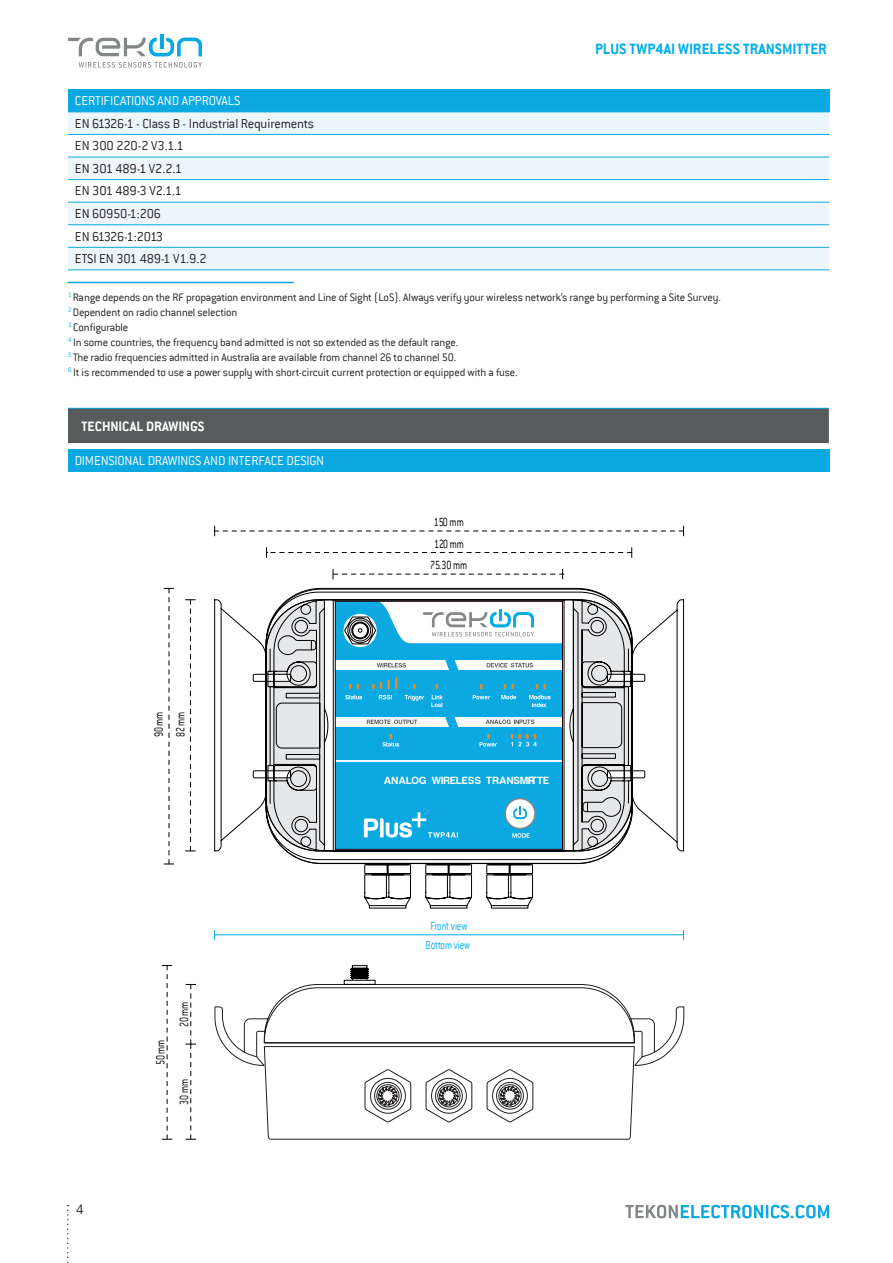
<style>
.page{position:relative;width:893px;height:1263px;background:#fff}
.page>*{position:absolute;margin:0;border:0;box-sizing:border-box;transform-origin:0 0}
.t1{font:700 16.5px "Conduit ITC";color:#00afea}
.t2{font:700 15px "Conduit ITC";color:#fff}
.t3{font:300 15px "Conduit ITC";color:#231f20}
.t4{font:300 14.25px "Conduit ITC";letter-spacing:-.015em;color:#231f20}
.t5{font:300 14.25px "Conduit ITC";letter-spacing:-.01em;color:#fff}
.t6{font:300 14.25px "Conduit ITC";letter-spacing:-.055em;color:#231f20}
.t7{font:300 13.05px "Conduit ITC";color:#000001;scale:.75 1}
.t8{font:300 13.05px "Conduit ITC";color:#00afea;scale:.75 1}
.t9{font:300 12px "Conduit ITC";letter-spacing:-.015em;color:#231f20}
.t10{font:700 10.65px "Harabara Mais Bold Harabara Mais";color:#fff}
</style>
<div class="page">
<svg style="left:625px;top:1205px;width:204px;height:13px"></svg>
<svg style="left:67px;top:1205px;width:2px;height:58px"></svg>
<svg style="left:68px;top:34px;width:134px;height:22px"></svg>
<svg style="left:79px;top:62px;width:123px;height:6px"></svg>
<div style="left:68px;top:89px;width:761px;height:23px;background:#0ba8e1"></div>
<svg style="left:68px;top:113px;width:761px;height:157px;fill:#ebf7fc"></svg>
<svg style="left:68px;top:158px;width:761px;height:66px;fill:#edf6fc"></svg>
<hr style="left:68px;top:112px;width:761px;height:1px;background:#0ba8e1">
<hr style="left:68px;top:134px;width:761px;height:1px;background:#0ba8e1">
<hr style="left:68px;top:157px;width:761px;height:1px;background:#0ba8e1">
<hr style="left:68px;top:179px;width:761px;height:1px;background:#0ba8e1">
<hr style="left:68px;top:202px;width:761px;height:1px;background:#0ba8e1">
<hr style="left:68px;top:224px;width:761px;height:1px;background:#0ba8e1">
<hr style="left:68px;top:247px;width:761px;height:1px;background:#0ba8e1">
<hr style="left:68px;top:270px;width:761px;height:1px;background:#0ba8e1">
<div style="left:69px;top:408px;width:759px;height:35px;background:#585b5c"></div>
<hr style="left:68px;top:408px;width:2px;height:35px;background:#585b5c">
<hr style="left:827px;top:408px;width:2px;height:35px;background:#585b5c">
<hr style="left:68px;top:408px;width:761px;height:1px;background:#0ba8e1">
<div style="left:68px;top:449px;width:761px;height:23px;background:#0ba8e1"></div>
<svg style="left:214px;top:984px;width:470px;height:156px"></svg>
<div style="left:344px;top:980px;width:31px;height:5px;border:1px solid #000001"></div>
<svg style="left:186px;top:984px;width:10px;height:156px"></svg>
<svg style="left:162px;top:965px;width:10px;height:175px"></svg>
<svg style="left:350px;top:965px;width:19px;height:15px"></svg>
<hr style="left:67px;top:282px;width:227px;height:1px;background:#0ba8e1">
<svg style="left:214px;top:588px;width:470px;height:276px"></svg>
<svg style="left:266px;top:548px;width:366px;height:9px"></svg>
<svg style="left:333px;top:569px;width:231px;height:10px"></svg>
<svg style="left:214px;top:526px;width:470px;height:10px"></svg>
<svg style="left:164px;top:588px;width:10px;height:277px"></svg>
<svg style="left:186px;top:599px;width:9px;height:253px"></svg>
<svg style="left:364px;top:864px;width:169px;height:45px"></svg>
<svg style="left:337px;top:603px;width:224px;height:244px;background:#25b1e3"></svg>
<div style="left:334px;top:660px;width:228px;height:10px;background:#fff"></div>
<svg style="left:377px;top:663px;width:29px;height:4px"></svg>
<svg style="left:487px;top:663px;width:46px;height:4px"></svg>
<div style="left:335px;top:716px;width:227px;height:10px;background:#fff"></div>
<svg style="left:486px;top:719px;width:48px;height:5px"></svg>
<hr style="left:335px;top:761px;width:227px;height:1px;background:#fff">
<svg style="left:479px;top:734px;width:18px;height:13px"></svg>
<svg style="left:382px;top:734px;width:17px;height:13px"></svg>
<svg style="left:511px;top:734px;width:26px;height:12px"></svg>
<svg style="left:512px;top:833px;width:18px;height:5px"></svg>
<div style="left:505px;top:799px;width:30px;height:29px;background:#fff;border-radius:50%"></div>
<div style="left:504px;top:798px;width:32px;height:31px;border:2px solid #838788;border-radius:50%"></div>
<svg style="left:513px;top:806px;width:14px;height:13px"></svg>
<svg style="left:345px;top:695px;width:17px;height:4px"></svg>
<svg style="left:501px;top:695px;width:15px;height:4px"></svg>
<svg style="left:504px;top:684px;width:10px;height:5px"></svg>
<svg style="left:536px;top:684px;width:10px;height:5px"></svg>
<svg style="left:405px;top:695px;width:19px;height:6px"></svg>
<svg style="left:413px;top:684px;width:3px;height:5px"></svg>
<svg style="left:435px;top:651px;width:26px;height:38px"></svg>
<svg style="left:473px;top:695px;width:17px;height:4px"></svg>
<svg style="left:379px;top:695px;width:13px;height:4px"></svg>
<svg style="left:372px;top:677px;width:26px;height:12px"></svg>
<svg style="left:364px;top:807px;width:94px;height:30px;background:#3db9e7"></svg>
<svg style="left:431px;top:695px;width:30px;height:43px"></svg>
<svg style="left:423px;top:609px;width:111px;height:27px"></svg>
<svg style="left:529px;top:695px;width:22px;height:12px"></svg>
<svg style="left:367px;top:720px;width:50px;height:4px"></svg>
<svg style="left:344px;top:614px;width:33px;height:33px"></svg>
<div style="left:335px;top:601px;width:228px;height:248px;border:1px solid #140305"></div>
<svg style="left:344px;top:616px;width:32px;height:28px"></svg>
<hr style="left:214px;top:934px;width:469px;height:1px;background:#00afea">
<p class="t5" style="left:75px;top:93px;width:167px">CERTIFICATIONS AND APPROVALS</p>
<p class="t4" style="left:75px;top:115px;width:241px">EN 61326-1 - Class B - Industrial Requirements</p>
<p class="t4" style="left:75px;top:138px;width:110px">EN 300 220-2 V3.1.1</p>
<p class="t4" style="left:75px;top:161px;width:109px">EN 301 489-1 V2.2.1</p>
<p class="t4" style="left:75px;top:183px;width:108px">EN 301 489-3 V2.1.1</p>
<p class="t4" style="left:75px;top:206px;width:88px">EN 60950-1:206</p>
<p class="t6" style="left:75px;top:228px;width:90px">EN 61326-1:2013</p>
<p class="t4" style="left:75px;top:251px;width:133px">ETSI EN 301 489-1 V1.9.2</p>
<h1 class="t1" style="left:595px;top:39px;width:233px">PLUS TWP4AI WIRELESS TRANSMITTER</h1>
<p class="t9" style="left:68px;top:291px;width:654px"><sup>1</sup> Range depends on the RF propagation environment and Line of Sight (LoS). Always verify your wireless network’s range by performing a Site Survey.</p>
<p class="t9" style="left:68px;top:306px;width:171px"><sup>2</sup> Dependent on radio channel selection</p>
<p class="t9" style="left:68px;top:321px;width:62px"><sup>3</sup> Configurable</p>
<p class="t9" style="left:68px;top:336px;width:392px"><sup>4</sup> In some countries, the frequency band admitted is not so extended as the default range.</p>
<p class="t9" style="left:68px;top:351px;width:390px"><sup>5</sup> The radio frequencies admitted in Australia are available from channel 26 to channel 50.</p>
<p class="t9" style="left:68px;top:366px;width:451px"><sup>6</sup> It is recommended to use a power supply with short-circuit current protection or equipped with a fuse.</p>
<p class="t2" style="left:82px;top:417px;width:125px">TECHNICAL DRAWINGS</p>
<p class="t5" style="left:75px;top:453px;width:251px">DIMENSIONAL DRAWINGS AND INTERFACE DESIGN</p>
<p class="t7" style="left:152px;top:737px;width:36px;rotate:-90deg">90 mm</p>
<p class="t7" style="left:173px;top:737px;width:36px;rotate:-90deg">82 mm</p>
<p class="t3" style="left:76px;top:1201px;width:9px">4</p>
<p class="t7" style="left:153px;top:1065px;width:36px;rotate:-90deg">50 mm</p>
<p class="t7" style="left:177px;top:1027px;width:36px;rotate:-90deg">20 mm</p>
<p class="t7" style="left:177px;top:1105px;width:36px;rotate:-90deg">30 mm</p>
<p class="t7" style="left:434px;top:515px;width:41px">150 mm</p>
<p class="t7" style="left:434px;top:536px;width:41px">120 mm</p>
<p class="t7" style="left:430px;top:558px;width:51px">75.30 mm</p>
<p class="t10" style="left:529px;top:774px;width:8px">R</p>
<p class="t10" style="left:384px;top:774px;width:167px">ANALOG WIRELESS TRANSMITTE</p>
<p class="t8" style="left:430px;top:919px;width:51px">Front view</p>
<p class="t8" style="left:426px;top:938px;width:61px">Bottom view</p>
</div>
